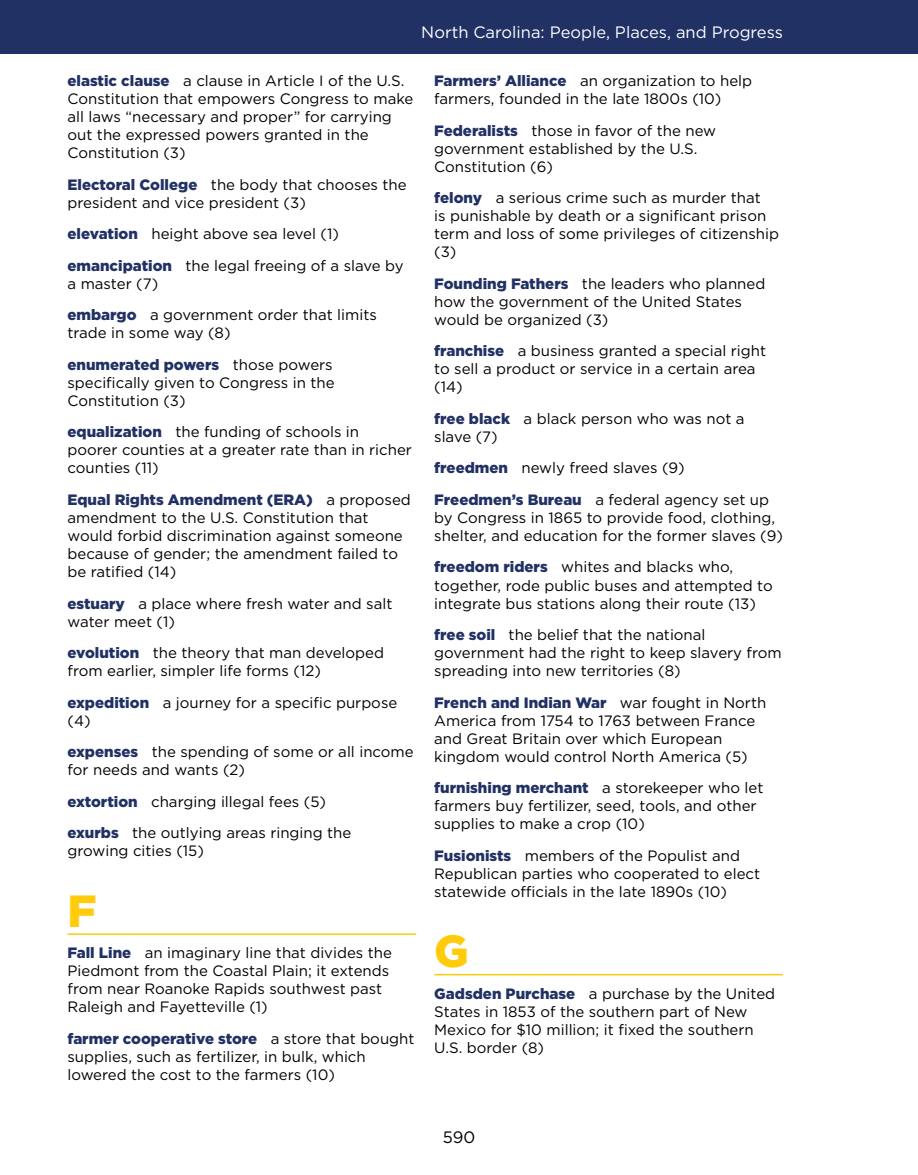
<style>
.page{position:relative;width:918px;height:1175px;background:#fff}
.page>*{position:absolute;margin:0;border:0;box-sizing:border-box;transform-origin:0 0}
.t1{font:900 45px "Gotham";color:#ffcb0a}
.t2{font:16.5px "Gotham";color:#fff}
.t3{font:16.5px "Gotham";color:#000}
.t4{font:15px/18px "Gotham";color:#000}
.s1{font-weight:900;color:#213164}
</style>
<div class="page">
<hr style="left:68px;top:933px;width:348px;height:1px;background:#ffcb0a">
<hr style="left:434px;top:973px;width:349px;height:2px;background:#ffcb0a">
<div style="left:0;top:0;width:918px;height:54px;background:#213164"></div>
<p class="t2" style="left:421px;top:22px;width:363px">North Carolina: People, Places, and Progress</p>
<p class="t4" style="left:68px;top:72px;width:348px"><span class="s1">elastic clause</span> a clause in Article I of the U.S.<br>Constitution that empowers Congress to make all laws “necessary and proper” for carrying out the expressed powers granted in the Constitution (3)</p>
<p class="t4" style="left:68px;top:175px;width:341px"><span class="s1">Electoral College</span> the body that chooses the president and vice president (3)</p>
<p class="t4" style="left:68px;top:218px;width:338px;line-height:31.5px"><span class="s1">elevation</span> height above sea level (1) <span class="s1">emancipation</span> the legal freeing of a slave by</p>
<p class="t4" style="left:68px;top:267px;width:311px;line-height:31.5px">a master (7)<br><span class="s1">embargo</span> a government order that limits</p>
<p class="t4" style="left:68px;top:317px;width:267px;line-height:31.5px">trade in some way (8)<br><span class="s1">enumerated powers</span> those powers</p>
<p class="t4" style="left:68px;top:373px;width:269px">specifically given to Congress in the<br>Constitution (3)</p>
<p class="t4" style="left:68px;top:423px;width:346px"><span class="s1">equalization</span> the funding of schools in poorer counties at a greater rate than in richer counties (11)</p>
<p class="t4" style="left:68px;top:490px;width:345px"><span class="s1">Equal Rights Amendment (ERA)</span> a proposed amendment to the U.S. Constitution that would forbid discrimination against someone because of gender; the amendment failed to be ratified (14)</p>
<p class="t4" style="left:68px;top:594px;width:326px"><span class="s1">estuary</span> a place where fresh water and salt water meet (1)</p>
<p class="t4" style="left:68px;top:643px;width:318px"><span class="s1">evolution</span> the theory that man developed from earlier, simpler life forms (12)</p>
<p class="t4" style="left:68px;top:693px;width:331px"><span class="s1">expedition</span> a journey for a specific purpose (4)</p>
<p class="t4" style="left:68px;top:742px;width:348px"><span class="s1">expenses</span> the spending of some or all income for needs and wants (2)</p>
<p class="t4" style="left:68px;top:785px;width:285px;line-height:31.5px"><span class="s1">extortion</span> charging illegal fees (5) <span class="s1">exurbs</span> the outlying areas ringing the</p>
<p class="t4" style="left:68px;top:841px;width:138px">growing cities (15)</p>
<h1 class="t1" style="left:68px;top:879px;width:31px">F</h1>
<p class="t4" style="left:68px;top:943px;width:326px"><span class="s1">Fall Line</span> an imaginary line that divides the Piedmont from the Coastal Plain; it extends from near Roanoke Rapids southwest past Raleigh and Fayetteville (1)</p>
<p class="t4" style="left:68px;top:1029px;width:349px"><span class="s1">farmer cooperative store</span> a store that bought supplies, such as fertilizer, in bulk, which lowered the cost to the farmers (10)</p>
<p class="t4" style="left:434px;top:72px;width:319px"><span class="s1">Farmers’ Alliance</span> an organization to help farmers, founded in the late 1800s (10)</p>
<p class="t4" style="left:434px;top:121px;width:283px"><span class="s1">Federalists</span> those in favor of the new government established by the U.S.<br>Constitution (6)</p>
<p class="t4" style="left:434px;top:189px;width:346px"><span class="s1">felony</span> a serious crime such as murder that<br>is punishable by death or a significant prison term and loss of some privileges of citizenship (3)</p>
<p class="t4" style="left:434px;top:274px;width:333px"><span class="s1">Founding Fathers</span> the leaders who planned how the government of the United States would be organized (3)</p>
<p class="t4" style="left:434px;top:342px;width:333px"><span class="s1">franchise</span> a business granted a special right to sell a product or service in a certain area (14)</p>
<p class="t4" style="left:434px;top:409px;width:312px"><span class="s1">free black</span> a black person who was not a slave (7)</p>
<p class="t4" style="left:434px;top:452px;width:336px;line-height:31.5px"><span class="s1">freedmen</span> newly freed slaves (9)<br><span class="s1">Freedmen’s Bureau</span> a federal agency set up</p>
<p class="t4" style="left:434px;top:508px;width:350px">by Congress in 1865 to provide food, clothing, shelter, and education for the former slaves (9)</p>
<p class="t4" style="left:434px;top:558px;width:340px"><span class="s1">freedom riders</span> whites and blacks who, together, rode public buses and attempted to integrate bus stations along their route (13)</p>
<p class="t4" style="left:434px;top:625px;width:349px"><span class="s1">free soil</span> the belief that the national government had the right to keep slavery from spreading into new territories (8)</p>
<p class="t4" style="left:434px;top:693px;width:334px"><span class="s1">French and Indian War</span> war fought in North America from 1754 to 1763 between France and Great Britain over which European kingdom would control North America (5)</p>
<p class="t4" style="left:434px;top:778px;width:331px"><span class="s1">furnishing merchant</span> a storekeeper who let farmers buy fertilizer, seed, tools, and other supplies to make a crop (10)</p>
<p class="t4" style="left:434px;top:846px;width:327px"><span class="s1">Fusionists</span> members of the Populist and<br>Republican parties who cooperated to elect statewide officials in the late 1890s (10)</p>
<h1 class="t1" style="left:434px;top:920px;width:36px">G</h1>
<p class="t4" style="left:434px;top:984px;width:342px"><span class="s1">Gadsden Purchase</span> a purchase by the United States in 1853 of the southern part of New Mexico for $10 million; it fixed the southern U.S. border (8)</p>
<p class="t3" style="left:443px;top:1126px;width:34px">590</p>
</div>
